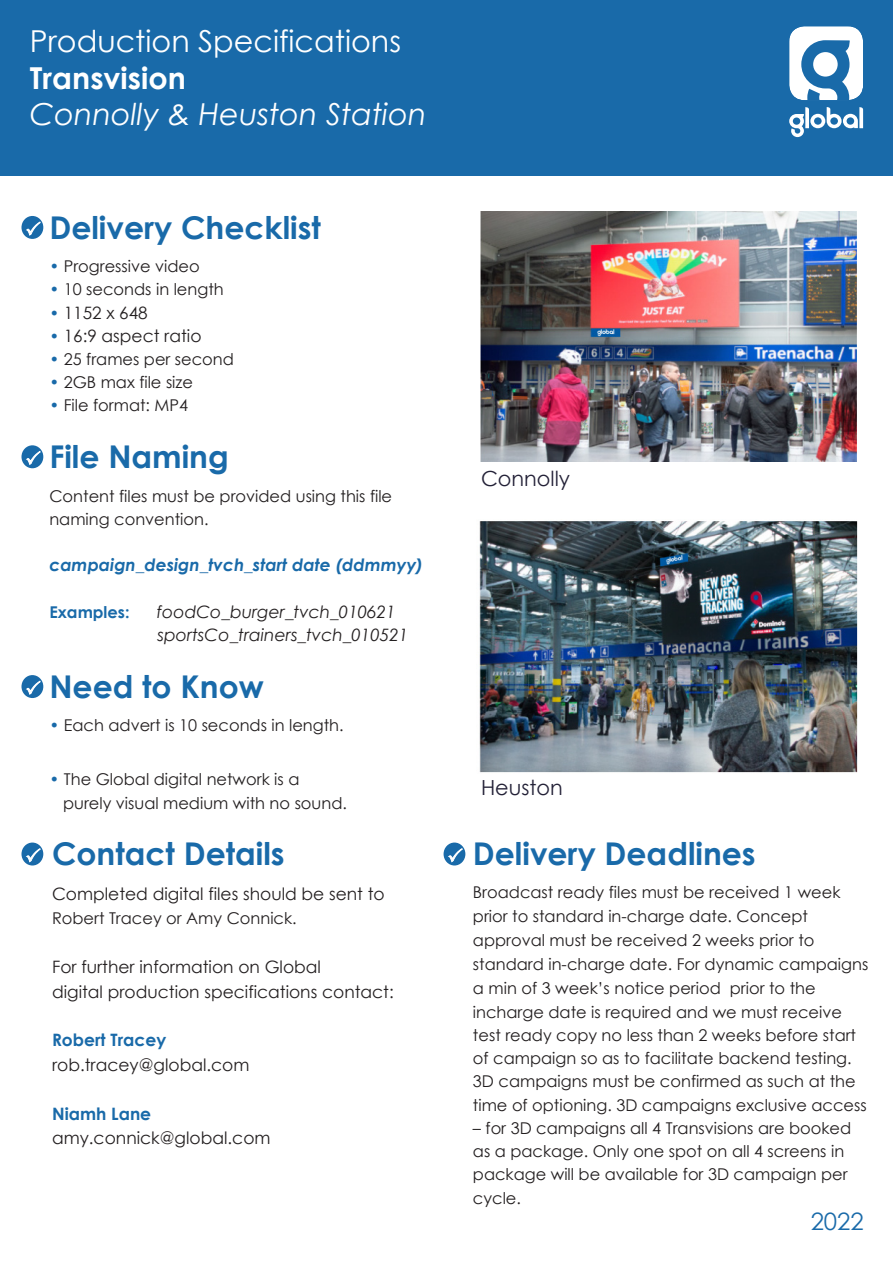
<style>
.page{position:relative;width:893px;height:1263px;background:#fff}
.page>*{position:absolute;margin:0;border:0;box-sizing:border-box;transform-origin:0 0}
.t1{font:700 31.35px "Century Gothic";color:#196aa9}
.t2{font:30.15px "Century Gothic";color:#fff}
.t3{font:italic 30.15px "Century Gothic";color:#fff}
.t4{font:700 30.15px "Century Gothic";color:#fff}
.t5{font:24px "Century Gothic";color:#196aa9}
.t6{font:20.85px "Century Gothic";color:#232137}
.t7{font:17.1px/23.2px "Century Gothic";color:#231f20}
.t8{font:italic 17.1px/23.2px "Century Gothic";color:#231f20}
.t9{font:italic 700 17.1px "Century Gothic";color:#196aa9}
.t10{font:700 17.1px "Century Gothic";color:#196aa9}
.t11{font:16.2px/23.5px "Century Gothic";color:#221e1f}
.t12{font:16.2px "Century Gothic";color:#231f20}
.t13{font:700 16.2px "Century Gothic";color:#196aa9}
.s1{color:#196aa9}
.s2{font-size:16.2px;color:#196aa9}
</style>
<div class="page">
<div style="left:0;top:0;width:893px;height:175px;background:#196aa9"></div>
<svg style="left:789px;top:26px;width:74px;height:74px"></svg>
<svg style="left:789px;top:107px;width:74px;height:30px"></svg>
<div style="left:21px;top:216px;width:22px;height:23px;background:#196aa9;border-radius:50%"></div>
<svg style="left:26px;top:221px;width:15px;height:15px"></svg>
<div style="left:21px;top:445px;width:22px;height:23px;background:#196aa9;border-radius:50%"></div>
<svg style="left:26px;top:451px;width:15px;height:14px"></svg>
<div style="left:21px;top:675px;width:22px;height:23px;background:#196aa9;border-radius:50%"></div>
<svg style="left:26px;top:680px;width:15px;height:15px"></svg>
<div style="left:21px;top:842px;width:22px;height:23px;background:#196aa9;border-radius:50%"></div>
<svg style="left:25px;top:848px;width:16px;height:15px"></svg>
<div style="left:444px;top:842px;width:21px;height:23px;background:#196aa9;border-radius:50%"></div>
<svg style="left:447px;top:848px;width:16px;height:15px"></svg>
<img style="left:480px;top:212px;width:376px;height:249px">
<img style="left:479px;top:521px;width:379px;height:252px">
<h2 class="t2" style="left:30px;top:30px;width:373px">Production Specifications</h2>
<h2 class="t4" style="left:30px;top:66px;width:157px">Transvision</h2>
<h2 class="t3" style="left:30px;top:102px;width:398px">Connolly &amp; Heuston Station</h2>
<h1 class="t1" style="left:49px;top:215px;width:273px">Delivery Checklist</h1>
<p class="t11" style="left:49px;top:256px;width:176px"><span class="s1">ï</span> Progressive video<br><span class="s1">ï</span> 10 seconds in length</p>
<p class="t7" style="left:49px;top:302px;width:154px"><span class="s2">ï</span> 1152 x 648<br><span class="s2">ï</span> 16:9 aspect ratio</p>
<p class="t11" style="left:49px;top:349px;width:186px"><span class="s1">ï</span> 25 frames per second <span class="s1">ï</span> 2GB max file size<br><span class="s1">ï</span> File format: MP4</p>
<h1 class="t1" style="left:49px;top:445px;width:181px">File Naming</h1>
<p class="t11" style="left:49px;top:485px;width:344px">Content files must be provided using this file naming convention.</p>
<p class="t9" style="left:49px;top:558px;width:375px">campaign_design_tvch_start date (ddmmyy)</p>
<p class="t13" style="left:49px;top:605px;width:82px">Examples:</p>
<p class="t8" style="left:157px;top:601px;width:253px">foodCo_burger_tvch_010621 sportsCo_trainers_tvch_010521</p>
<h1 class="t1" style="left:49px;top:674px;width:216px">Need to Know</h1>
<p class="t11" style="left:49px;top:715px;width:296px"><span class="s1">ï</span> Each advert is 10 seconds in length.</p>
<p class="t11" style="left:63px;top:769px;width:285px;text-indent:-13px"><span class="s1">ï</span> The Global digital network is a purely visual medium with no sound.</p>
<h1 class="t1" style="left:52px;top:841px;width:234px">Contact Details</h1>
<p class="t7" style="left:52px;top:884px;width:334px">Completed digital files should be sent to</p>
<p class="t12" style="left:52px;top:912px;width:246px">Robert Tracey or Amy Connick.</p>
<p class="t7" style="left:52px;top:956px;width:343px;line-height:24.5px">For further information on Global<br>digital production specifications contact:</p>
<p class="t10" style="left:52px;top:1034px;width:116px">Robert Tracey</p>
<p class="t7" style="left:52px;top:1055px;width:199px">rob.tracey@global.com</p>
<p class="t10" style="left:52px;top:1107px;width:101px">Niamh Lane</p>
<p class="t7" style="left:52px;top:1126px;width:220px">amy.connick@global.com</p>
<p class="t6" style="left:481px;top:470px;width:91px">Connolly</p>
<p class="t6" style="left:481px;top:780px;width:83px">Heuston</p>
<h1 class="t1" style="left:473px;top:841px;width:284px">Delivery Deadlines</h1>
<p class="t11" style="left:473px;top:882px;width:397px">Broadcast ready files must be received 1 week prior to standard in-charge date. Concept approval must be received 2 weeks prior to standard in-charge date. For dynamic campaigns a min of 3 week’s notice period prior to the incharge date is required and we must receive test ready copy no less than 2 weeks before start of campaign so as to facilitate backend testing.<br>3D campaigns must be confirmed as such at the time of optioning. 3D campaigns exclusive access</p>
<p class="t11" style="left:473px;top:1118px;width:380px">– for 3D campaigns all 4 Transvisions are booked as a package. Only one spot on all 4 screens in package will be available for 3D campaign per cycle.</p>
<h3 class="t5" style="left:811px;top:1212px;width:55px">2022</h3>
</div>
